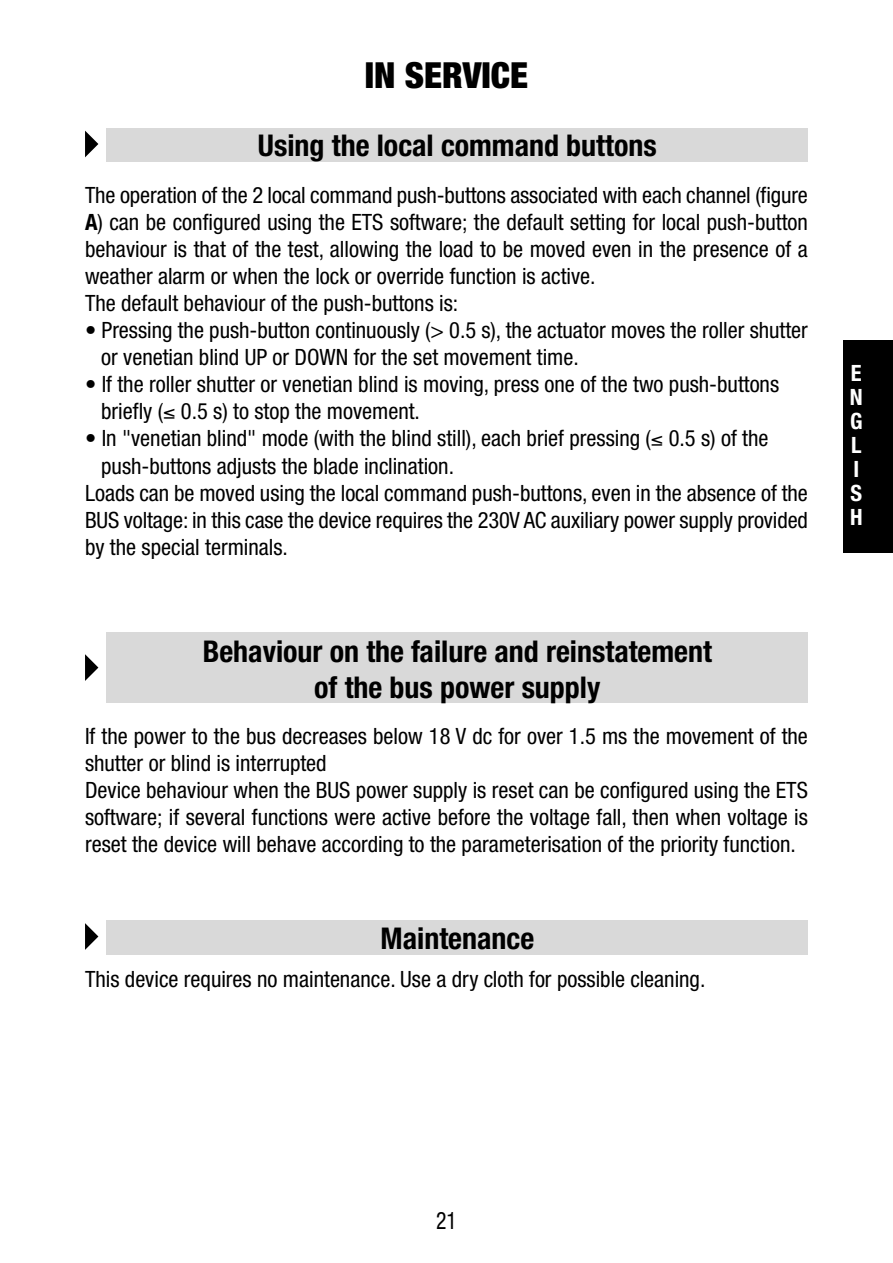
<style>
.page{position:relative;width:893px;height:1263px;background:#fff}
.page>*{position:absolute;margin:0;border:0;box-sizing:border-box;transform-origin:0 0}
.t1{font:900 condensed 36px "Helvetica Neue";color:#000}
.t2{font:700 condensed 30px/36px "Helvetica Neue";color:#000;text-align:center}
.t3{font:condensed 24px "Helvetica Neue";color:#000;scale:.9 1}
.t4{font:condensed 22.5px/27px "Helvetica Neue";color:#000}
.t5{font:700 condensed 22.5px/24px "Helvetica Neue";color:#fff}
.s1{font-weight:700}
</style>
<div class="page">
<div style="left:107px;top:128px;width:701px;height:34px;background:#d9d9d9"></div>
<svg style="left:85px;top:131px;width:13px;height:26px"></svg>
<div style="left:107px;top:920px;width:701px;height:34px;background:#d9d9d9"></div>
<svg style="left:85px;top:923px;width:13px;height:27px"></svg>
<svg style="left:85px;top:654px;width:13px;height:27px"></svg>
<div style="left:107px;top:632px;width:701px;height:71px;background:#d9d9d9"></div>
<div style="left:843px;top:340px;width:50px;height:213px;background:#000"></div>
<h1 class="t1" style="left:365px;top:62px;width:165px">IN SERVICE</h1>
<h2 class="t2" style="left:258px;top:130px;width:400px">Using the local command buttons</h2>
<p class="t4" style="left:85px;top:184px;width:724px">The operation of the 2 local command push-buttons associated with each channel (figure <span class="s1">A</span>) can be configured using the ETS software; the default setting for local push-button behaviour is that of the test, allowing the load to be moved even in the presence of a weather alarm or when the lock or override function is active.<br>The default behaviour of the push-buttons is:</p>
<p class="t4" style="left:101px;top:319px;width:708px;text-indent:-16px">• Pressing the push-button continuously (&gt; 0.5 s), the actuator moves the roller shutter or venetian blind UP or DOWN for the set movement time.</p>
<p class="t4" style="left:101px;top:373px;width:679px;text-indent:-16px">• If the roller shutter or venetian blind is moving, press one of the two push-buttons briefly (≤ 0.5 s) to stop the movement.</p>
<p class="t4" style="left:85px;top:427px;width:685px">• In "venetian blind" mode (with the blind still), each brief pressing (≤ 0.5 s) of the</p>
<p class="t4" style="left:101px;top:454px;width:354px">push-buttons adjusts the blade inclination.</p>
<p class="t4" style="left:85px;top:481px;width:724px">Loads can be moved using the local command push-buttons, even in the absence of the</p>
<p class="t4" style="left:85px;top:508px;width:724px">BUS voltage: in this case the device requires the 230V AC auxiliary power supply provided</p>
<p class="t4" style="left:85px;top:535px;width:204px">by the special terminals.</p>
<h2 class="t2" style="left:203px;top:635px;width:511px">Behaviour on the failure and reinstatement of the bus power supply</h2>
<p class="t4" style="left:85px;top:724px;width:724px">If the power to the bus decreases below 18 V dc for over 1.5 ms the movement of the shutter or blind is interrupted<br>Device behaviour when the BUS power supply is reset can be configured using the ETS software; if several functions were active before the voltage fall, then when voltage is reset the device will behave according to the parameterisation of the priority function.</p>
<h2 class="t2" style="left:380px;top:923px;width:155px">Maintenance</h2>
<p class="t4" style="left:85px;top:967px;width:622px">This device requires no maintenance. Use a dry cloth for possible cleaning.</p>
<p class="t5" style="left:850px;top:362px;width:14px">E<br>N<br>G<br>L<br>I<br>S<br>H</p>
<p class="t3" style="left:436px;top:1212px;width:25px">21</p>
</div>
